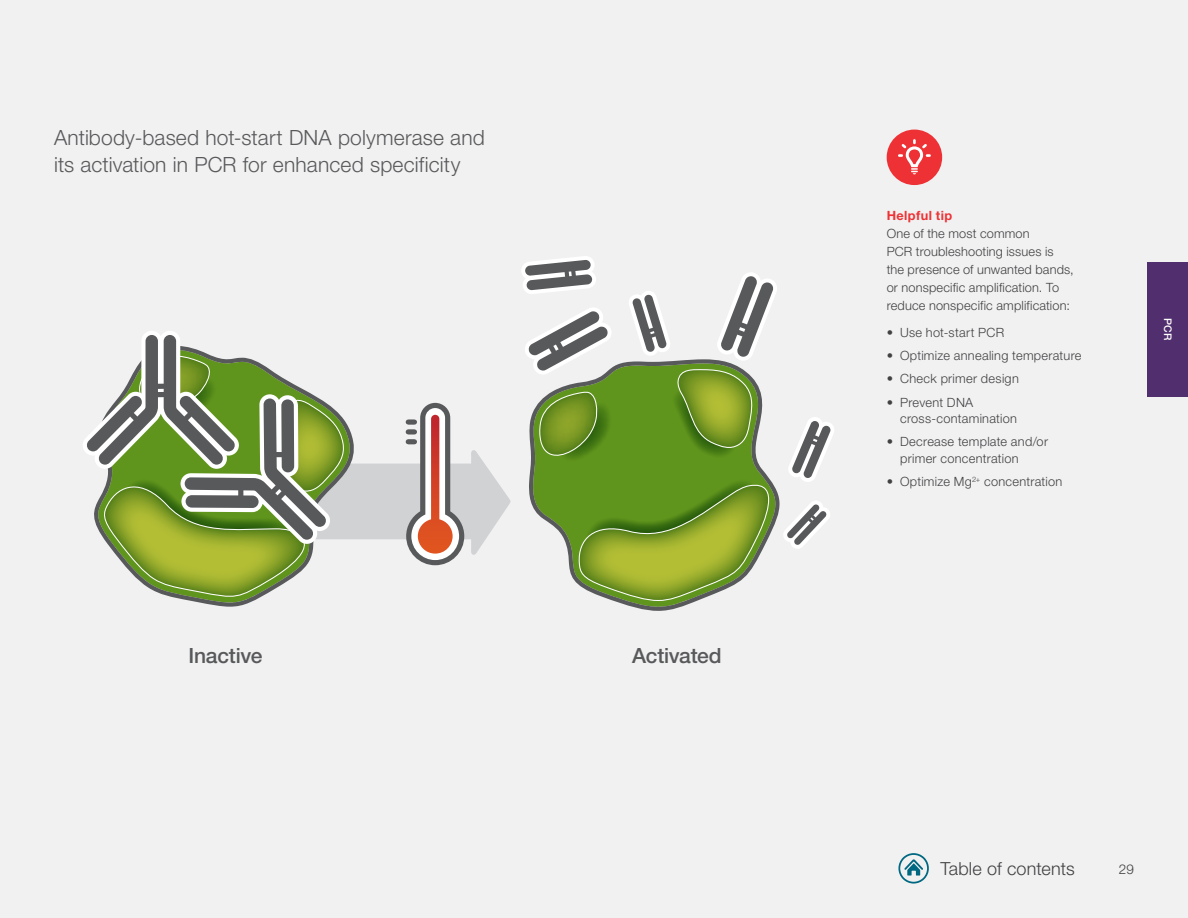
<style>
.page{position:relative;width:1188px;height:918px;background:#f1f1f2}
.page>*{position:absolute;margin:0;border:0;box-sizing:border-box;transform-origin:0 0}
.t1{font:300 21px/27px "Helvetica Neue LTW1 G";letter-spacing:.01em;color:#58595b}
.t2{font:500 21px "Helvetica Neue LTW1 G";letter-spacing:-.015em;color:#58595b}
.t3{font:300 18px "Helvetica Neue LTW1 G";letter-spacing:.005em;color:#414042}
.t4{font:300 13.5px "Helvetica Neue LTW1 G";color:#414042}
.t5{font:300 12.75px/18px "Helvetica Neue LTW1 G";letter-spacing:.015em;color:#414042}
.t6{font:700 12.75px "Helvetica Neue LTW1 G";letter-spacing:.03em;color:#ee3134}
.t7{font:500 10.5px "Helvetica Neue LTW1 G";color:#fff}
</style>
<div class="page">
<svg style="left:617px;top:602px;width:77px;height:9px"></svg>
<svg style="left:521px;top:256px;width:313px;height:346px"></svg>
<svg style="left:182px;top:599px;width:75px;height:8px"></svg>
<svg style="left:83px;top:331px;width:428px;height:268px"></svg>
<div style="left:887px;top:130px;width:55px;height:55px;background:#ee3134;border-radius:50%"></div>
<svg style="left:899px;top:140px;width:31px;height:34px"></svg>
<div style="left:1148px;top:262px;width:40px;height:134px;background:#512e6d"></div>
<svg style="left:898px;top:853px;width:30px;height:30px"></svg>
<h1 class="t1" style="left:54px;top:124px;width:432px">Antibody-based hot-start DNA polymerase and its activation in PCR for enhanced specificity</h1>
<h1 class="t2" style="left:188px;top:643px;width:75px">Inactive</h1>
<h1 class="t2" style="left:632px;top:643px;width:91px">Activated</h1>
<p class="t6" style="left:887px;top:207px;width:67px">Helpful tip</p>
<p class="t5" style="left:887px;top:224px;width:189px">One of the most common<br>PCR troubleshooting issues is the presence of unwanted bands, or nonspecific amplification. To reduce nonspecific amplification:</p>
<p class="t5" style="left:887px;top:323px;width:119px">• Use hot-start PCR</p>
<p class="t5" style="left:887px;top:346px;width:196px">• Optimize annealing temperature</p>
<p class="t5" style="left:887px;top:370px;width:134px">• Check primer design</p>
<p class="t5" style="left:900px;top:394px;width:118px;line-height:16.5px;text-indent:-14px">• Prevent DNA cross-contamination</p>
<p class="t5" style="left:900px;top:433px;width:149px;line-height:16.5px;text-indent:-14px">• Decrease template and/or primer concentration</p>
<p class="t5" style="left:887px;top:472px;width:177px">• Optimize Mg<sup>2+</sup> concentration</p>
<p class="t7" style="left:1174px;top:318px;width:24px;rotate:90deg">PCR</p>
<h2 class="t3" style="left:940px;top:857px;width:136px">Table of contents</h2>
<p class="t4" style="left:1119px;top:861px;width:17px">29</p>
</div>
